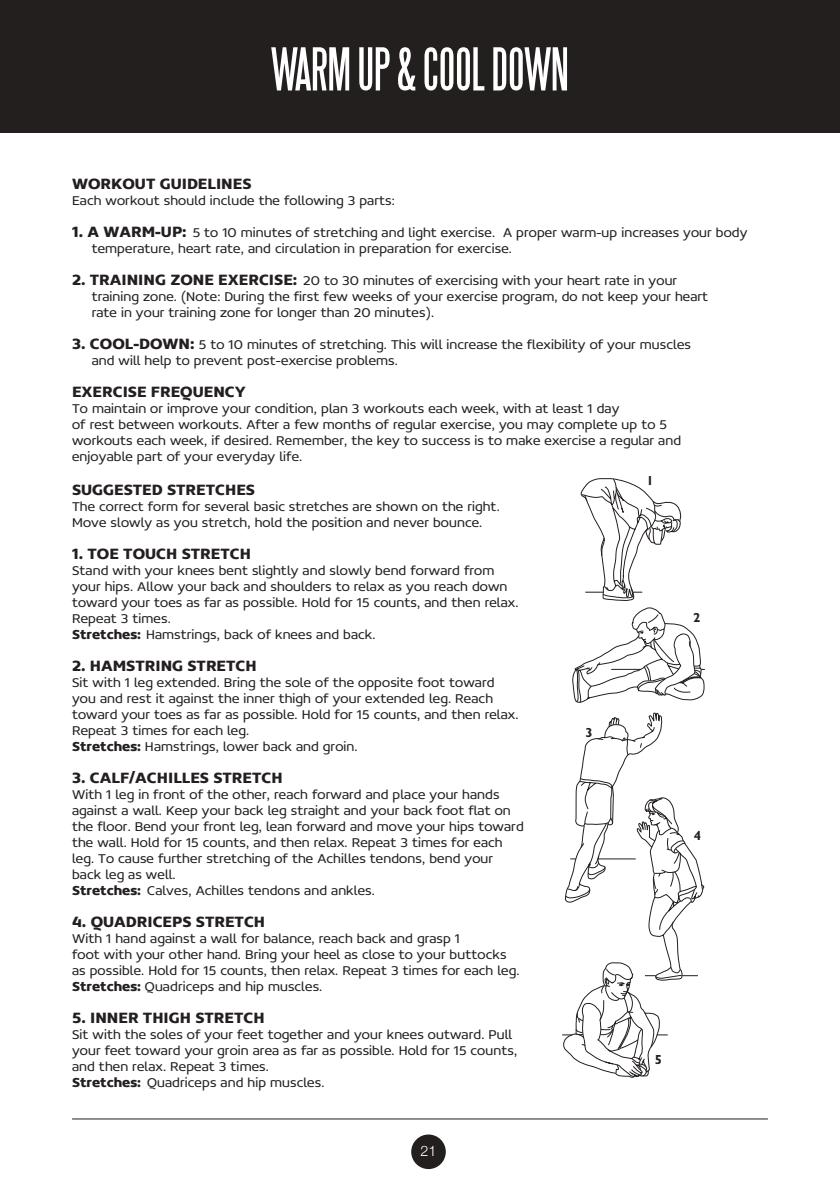
<style>
.page{position:relative;width:840px;height:1191px;background:#fff}
.page>*{position:absolute;margin:0;border:0;box-sizing:border-box;transform-origin:0 0}
.t1{font:54px "Steelfish";color:#fff}
.t2{font:700 16px "Concord";color:#241f1f}
.t3{font:300 14.4px "Helvetica Neue";color:#fff}
.t4{font:300 14px/16px "Concord";letter-spacing:.01em;color:#241f1f}
.t5{font:700 13.2px "Gill Sans";color:#241f1f}
.s1{font-weight:700;font-size:16px}
.s2{font-weight:700}
</style>
<div class="page">
<div style="left:411px;top:1135px;width:34px;height:33px;background:#241f1f;border-radius:50%"></div>
<div style="left:411px;top:1134px;width:34px;height:35px;border:1px solid #241f1f;border-radius:50%"></div>
<div style="left:0;top:0;width:839px;height:133px;background:#241f1f"></div>
<hr style="left:72px;top:1118px;width:695px;height:1px;background:#241f1f">
<svg style="left:580px;top:478px;width:101px;height:123px"></svg>
<svg style="left:572px;top:607px;width:132px;height:96px"></svg>
<svg style="left:562px;top:712px;width:142px;height:365px"></svg>
<h1 class="t1" style="left:271px;top:41px;width:299px">WARM UP &amp; COOL DOWN</h1>
<p class="t2" style="left:72px;top:174px;width:181px">WORKOUT GUIDELINES</p>
<p class="t4" style="left:72px;top:192px;width:324px">Each workout should include the following 3 parts:</p>
<p class="t4" style="left:92px;top:224px;width:657px;text-indent:-20px"><span class="s1">1. A WARM-UP:</span> 5 to 10 minutes of stretching and light exercise. A proper warm-up increases your body temperature, heart rate, and circulation in preparation for exercise.</p>
<p class="t4" style="left:92px;top:272px;width:617px;text-indent:-20px"><span class="s1">2. TRAINING ZONE EXERCISE:</span> 20 to 30 minutes of exercising with your heart rate in your training zone. (Note: During the first few weeks of your exercise program, do not keep your heart rate in your training zone for longer than 20 minutes).</p>
<p class="t4" style="left:92px;top:336px;width:600px;text-indent:-20px"><span class="s1">3. COOL-DOWN:</span> 5 to 10 minutes of stretching. This will increase the flexibility of your muscles and will help to prevent post-exercise problems.</p>
<p class="t2" style="left:72px;top:382px;width:175px">EXERCISE FREQUENCY</p>
<p class="t4" style="left:72px;top:400px;width:610px">To maintain or improve your condition, plan 3 workouts each week, with at least 1 day<br>of rest between workouts. After a few months of regular exercise, you may complete up to 5 workouts each week, if desired. Remember, the key to success is to make exercise a regular and enjoyable part of your everyday life.</p>
<p class="t2" style="left:72px;top:480px;width:184px">SUGGESTED STRETCHES</p>
<p class="t4" style="left:72px;top:498px;width:429px">The correct form for several basic stretches are shown on the right.<br>Move slowly as you stretch, hold the position and never bounce.</p>
<p class="t2" style="left:72px;top:544px;width:180px">1. TOE TOUCH STRETCH</p>
<p class="t4" style="left:72px;top:562px;width:447px">Stand with your knees bent slightly and slowly bend forward from your hips. Allow your back and shoulders to relax as you reach down toward your toes as far as possible. Hold for 15 counts, and then relax.<br>Repeat 3 times.<br><span class="s2">Stretches:</span> Hamstrings, back of knees and back.</p>
<p class="t2" style="left:72px;top:656px;width:186px">2. HAMSTRING STRETCH</p>
<p class="t4" style="left:72px;top:674px;width:447px">Sit with 1 leg extended. Bring the sole of the opposite foot toward you and rest it against the inner thigh of your extended leg. Reach toward your toes as far as possible. Hold for 15 counts, and then relax.<br>Repeat 3 times for each leg.<br><span class="s2">Stretches:</span> Hamstrings, lower back and groin.</p>
<p class="t2" style="left:72px;top:768px;width:212px">3. CALF/ACHILLES STRETCH</p>
<p class="t4" style="left:72px;top:786px;width:453px">With 1 leg in front of the other, reach forward and place your hands against a wall. Keep your back leg straight and your back foot flat on the floor. Bend your front leg, lean forward and move your hips toward the wall. Hold for 15 counts, and then relax. Repeat 3 times for each leg. To cause further stretching of the Achilles tendons, bend your back leg as well.<br><span class="s2">Stretches:</span> Calves, Achilles tendons and ankles.</p>
<p class="t2" style="left:72px;top:912px;width:194px">4. QUADRICEPS STRETCH</p>
<p class="t4" style="left:72px;top:930px;width:448px">With 1 hand against a wall for balance, reach back and grasp 1<br>foot with your other hand. Bring your heel as close to your buttocks as possible. Hold for 15 counts, then relax. Repeat 3 times for each leg.<br><span class="s2">Stretches:</span> Quadriceps and hip muscles.</p>
<p class="t2" style="left:72px;top:1008px;width:194px">5. INNER THIGH STRETCH</p>
<p class="t4" style="left:72px;top:1026px;width:446px">Sit with the soles of your feet together and your knees outward. Pull your feet toward your groin area as far as possible. Hold for 15 counts, and then relax. Repeat 3 times.<br><span class="s2">Stretches:</span> Quadriceps and hip muscles.</p>
<p class="t5" style="left:646px;top:472px;width:9px">1</p>
<p class="t5" style="left:692px;top:610px;width:9px">2</p>
<p class="t5" style="left:585px;top:724px;width:9px">3</p>
<p class="t5" style="left:693px;top:828px;width:9px">4</p>
<p class="t5" style="left:654px;top:1051px;width:9px">5</p>
<p class="t3" style="left:420px;top:1139px;width:18px">21</p>
</div>
